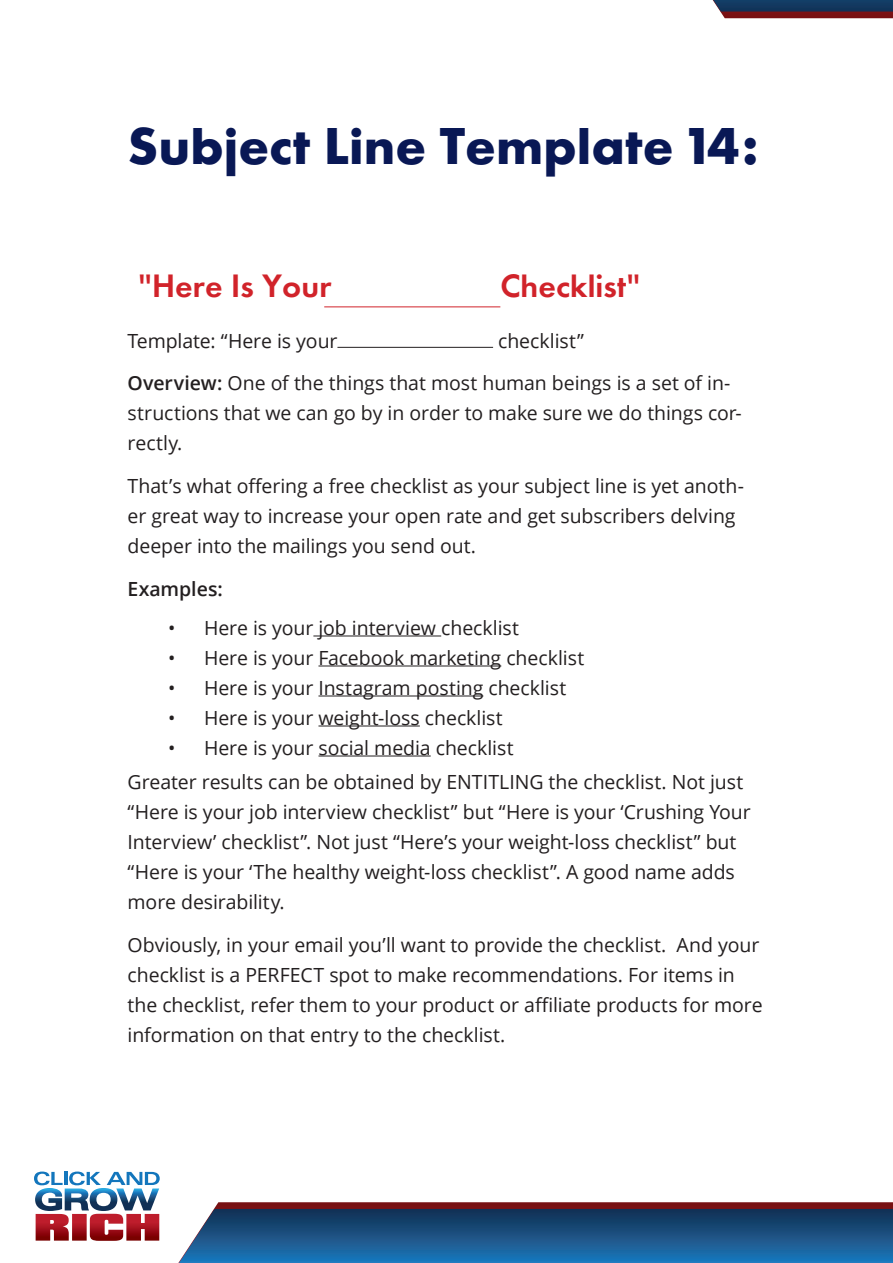
<style>
.page{position:relative;width:893px;height:1263px;background:#fff}
.page>*{position:absolute;margin:0;border:0;box-sizing:border-box;transform-origin:0 0}
.sub_judul2{font:48px "Canal Bold Romain";color:#091855}
.note{font:30px "Canal Demi Romain";color:#d1232a}
.Body{font:19.5px/30px "Open Sans";letter-spacing:-.005em;color:#231f20}
.Body-2{font:600 19.5px "Open Sans";letter-spacing:-.005em;color:#231f20}
.s1{font-weight:600}
</style>
<div class="page">
<svg style="left:34px;top:1171px;width:126px;height:70px"></svg>
<svg style="left:178px;top:1202px;width:715px;height:61px"></svg>
<svg style="left:713px;top:0;width:180px;height:18px"></svg>
<hr style="left:313px;top:635px;width:128px;height:1px;background:#231f20">
<hr style="left:318px;top:665px;width:183px;height:1px;background:#231f20">
<hr style="left:318px;top:695px;width:165px;height:1px;background:#231f20">
<hr style="left:318px;top:725px;width:102px;height:1px;background:#231f20">
<hr style="left:318px;top:755px;width:113px;height:1px;background:#231f20">
<hr style="left:337px;top:347px;width:156px;height:1px;background:#231f20">
<hr style="left:324px;top:306px;width:176px;height:1px;background:#d1232a">
<p class="sub_judul2" style="left:128px;top:113px;width:634px">Subject Line Template 14:</p>
<p class="note" style="left:138px;top:265px;width:195px">“Here Is Your</p>
<p class="note" style="left:500px;top:265px;width:141px">Checklist”</p>
<p class="Body" style="left:128px;top:325px;width:211px">Template: “Here is your</p>
<p class="Body" style="left:498px;top:325px;width:87px">checklist”</p>
<p class="Body" style="left:128px;top:368px;width:616px"><span class="s1">Overview:</span> One of the things that most human beings is a set of in&shy;structions that we can go by in order to make sure we do things cor&shy;rectly.</p>
<p class="Body" style="left:128px;top:471px;width:618px">That’s what offering a free checklist as your subject line is yet anoth&shy;er great way to increase your open rate and get subscribers delving deeper into the mailings you send out.</p>
<p class="Body-2" style="left:128px;top:575px;width:97px">Examples:</p>
<p class="Body" style="left:168px;top:612px;width:352px">• Here is your job interview checklist</p>
<p class="Body" style="left:168px;top:642px;width:418px">• Here is your Facebook marketing checklist</p>
<p class="Body" style="left:168px;top:672px;width:400px">• Here is your Instagram posting checklist</p>
<p class="Body" style="left:168px;top:702px;width:336px">• Here is your weight-loss checklist</p>
<p class="Body" style="left:168px;top:732px;width:347px">• Here is your social media checklist</p>
<p class="Body" style="left:128px;top:766px;width:625px">Greater results can be obtained by ENTITLING the checklist. Not just “Here is your job interview checklist” but “Here is your ‘Crushing Your Interview’ checklist”. Not just “Here’s your weight-loss checklist” but “Here is your ‘The healthy weight-loss checklist”. A good name adds more desirability.</p>
<p class="Body" style="left:128px;top:929px;width:636px">Obviously, in your email you’ll want to provide the checklist. And your checklist is a PERFECT spot to make recommendations. For items in the checklist, refer them to your product or affiliate products for more information on that entry to the checklist.</p>
</div>
